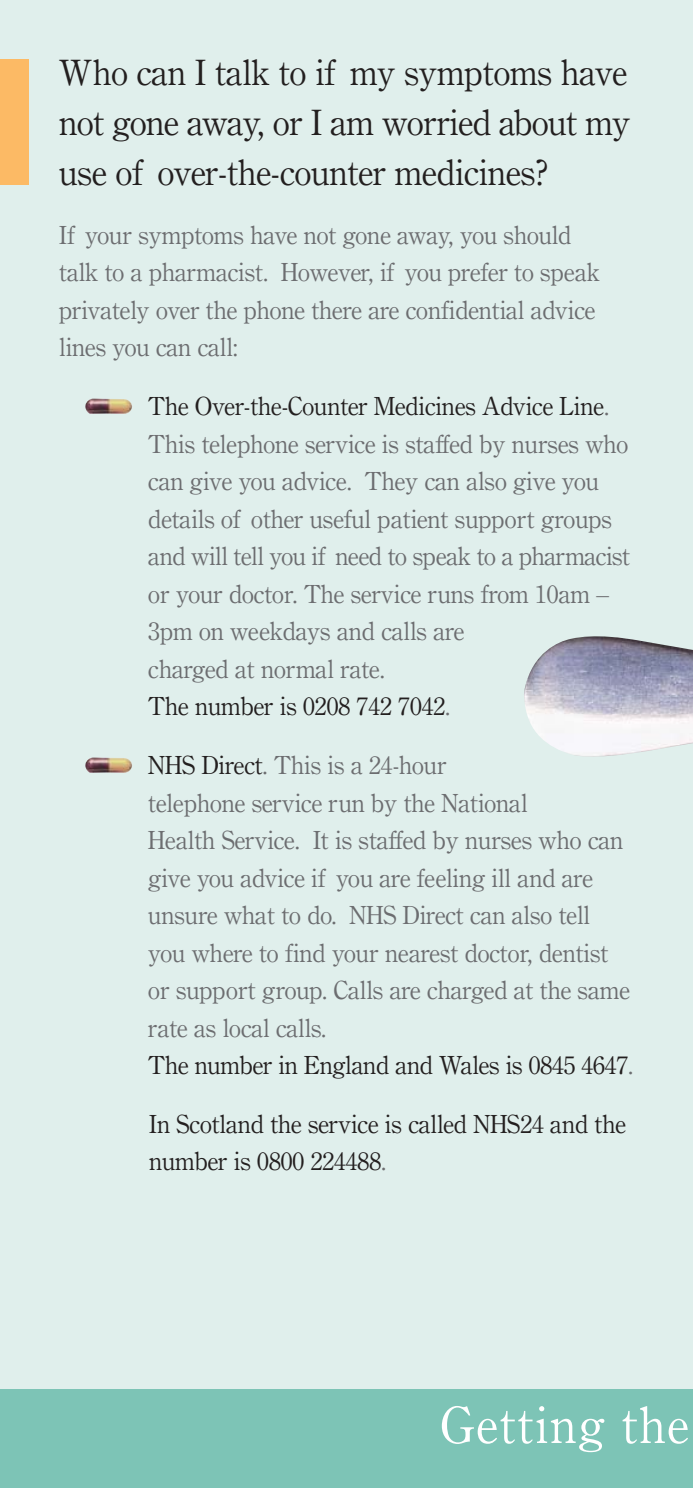
<style>
.page{position:relative;width:693px;height:1488px;background:#e0efec}
.page>*{position:absolute;margin:0;border:0;box-sizing:border-box;transform-origin:0 0}
.t1{font:50px "Century OSMT";letter-spacing:.04em;color:#fff}
.t2{font:35px/50px "Century OSMT";color:#231f1f;text-align:justify}
.t3{font:25px/37.5px "Century OSMT";color:#6c6d70}
.t4{font:25px/37.5px "Century OSMT";color:#231f1f}
.s1{color:#231f1f}
.s2{color:#6c6d70}
</style>
<div class="page">
<div style="left:0;top:59px;width:28px;height:126px;background:#fcba65"></div>
<div style="left:0;top:1389px;width:693px;height:99px;background:#7dc4b6"></div>
<img style="left:85px;top:757px;width:47px;height:16px">
<img style="left:85px;top:398px;width:47px;height:16px">
<img style="left:524px;top:636px;width:169px;height:121px">
<h2 class="t2" style="left:59px;top:51px;width:572px">Who can I talk to if my symptoms have not gone away, or I am worried about my use of over-the-counter medicines?</h2>
<p class="t3" style="left:59px;top:218px;width:542px">If your symptoms have not gone away, you should talk to a pharmacist. However, if you prefer to speak privately over the phone there are confidential advice lines you can call:</p>
<p class="t3" style="left:148px;top:390px;width:483px"><span class="s1">The Over-the-Counter Medicines Advice Line</span>.<br>This telephone service is staffed by nurses who can give you advice. They can also give you details of other useful patient support groups and will tell you if need to speak to a pharmacist or your doctor. The service runs from 10am – 3pm on weekdays and calls are<br>charged at normal rate.<br><span class="s1">The number is 0208 742 7042</span>.</p>
<p class="t3" style="left:148px;top:748px;width:486px"><span class="s1">NHS Direct</span>. This is a 24-hour<br>telephone service run by the National<br>Health Service. It is staffed by nurses who can give you advice if you are feeling ill and are unsure what to do. NHS Direct can also tell<br>you where to find your nearest doctor, dentist or support group. Calls are charged at the same rate as local calls.<br><span class="s1">The number in England and Wales is 0845 4647</span>.</p>
<p class="t4" style="left:149px;top:1107px;width:478px">In Scotland the service is called NHS24 and the number is 0800 224488<span class="s2">.</span></p>
<h1 class="t1" style="left:440px;top:1407px;width:249px">Getting the</h1>
</div>
